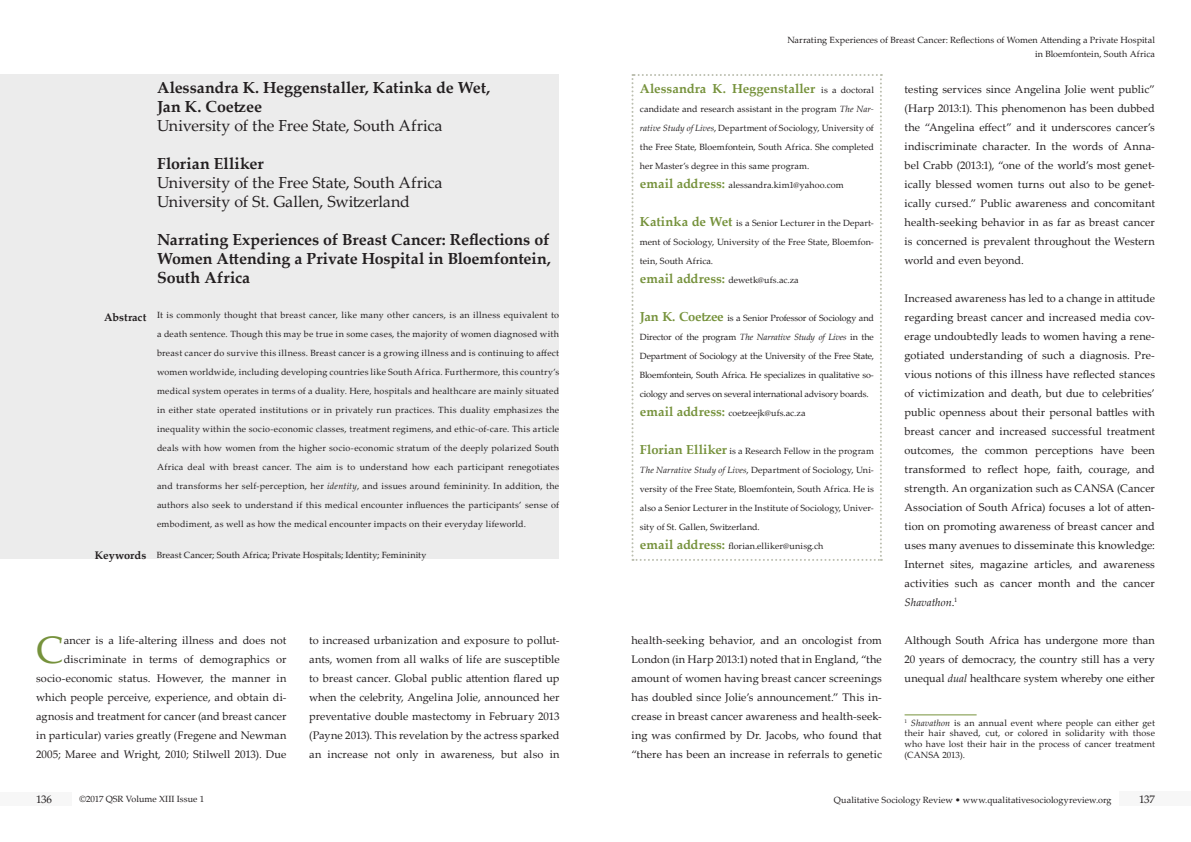
<style>
.page{position:relative;width:1191px;height:842px;background:#fff}
.page>*{position:absolute;margin:0;border:0;box-sizing:border-box;transform-origin:0 0}
.t1{font:38.3px "Palatino Linotype";color:#76923c}
.t2{font:700 16px/19px "Palatino Linotype";color:#231f20}
.t3{font:16px/19px "Palatino Linotype";letter-spacing:-.01em;color:#231f20}
.t4{font:700 13px "Palatino Linotype";color:#76923c}
.t5{font:11px/19px "Palatino Linotype";letter-spacing:.005em;color:#231f20;text-align:justify}
.t6{font:700 11px "Palatino Linotype";color:#231f20}
.t7{font:9px/19px "Palatino Linotype";letter-spacing:.005em;color:#231f20}
.t8{font:9px/19px "Palatino Linotype";letter-spacing:-.015em;color:#231f20}
.s1{font-style:italic}
.s2{font-weight:400;font-size:9px;color:#231f20}
.s3{font-weight:700;font-size:13px;color:#76923c}
</style>
<div class="page">
<div style="left:1119px;top:791px;width:72px;height:15px;background:#f7f7f7"></div>
<div style="left:0;top:793px;width:72px;height:13px;background:#f7f7f7"></div>
<div style="left:0;top:74px;width:559px;height:484px;background:#ececec"></div>
<svg style="left:631px;top:74px;width:251px;height:487px"></svg>
<hr style="left:904px;top:714px;width:72px;height:1px;background:#76923c">
<p class="t7" style="left:787px;top:32px;width:369px;line-height:14px;text-align:right">Narrating Experiences of Breast Cancer: Reflections of Women Attending a Private Hospital in Bloemfontein, South Africa</p>
<h2 class="t2" style="left:157px;top:77px;width:335px">Alessandra K. Heggenstaller, Katinka de Wet,<br>Jan K. Coetzee</h2>
<h2 class="t3" style="left:157px;top:115px;width:287px">University of the Free State, South Africa</h2>
<h2 class="t2" style="left:157px;top:153px;width:108px">Florian Elliker</h2>
<h2 class="t3" style="left:157px;top:172px;width:287px">University of the Free State, South Africa<br>University of St. Gallen, Switzerland</h2>
<h2 class="t2" style="left:157px;top:229px;width:395px;text-align:justify">Narrating Experiences of Breast Cancer: Reflections of Women Attending a Private Hospital in Bloemfontein, South Africa</h2>
<p class="t6" style="left:104px;top:309px;width:44px">Abstract</p>
<p class="t6" style="left:95px;top:548px;width:53px">Keywords</p>
<p class="t7" style="left:157px;top:305px;width:404px;text-align:justify">It is commonly thought that breast cancer, like many other cancers, is an illness equivalent to a death sentence. Though this may be true in some cases, the majority of women diagnosed with breast cancer do survive this illness. Breast cancer is a growing illness and is continuing to affect women worldwide, including developing countries like South Africa. Furthermore, this country’s medical system operates in terms of a duality. Here, hospitals and healthcare are mainly situated in either state operated institutions or in privately run practices. This duality emphasizes the inequality within the socio-economic classes, treatment regimens, and ethic-of-care. This article deals with how women from the higher socio-economic stratum of the deeply polarized South Africa deal with breast cancer. The aim is to understand how each participant renegotiates and transforms her self-perception, her <span class="s1">identity</span>, and issues around femininity. In addition, the authors also seek to understand if this medical encounter influences the participants’ sense of embodiment, as well as how the medical encounter impacts on their everyday lifeworld.</p>
<p class="t7" style="left:157px;top:545px;width:271px">Breast Cancer; South Africa; Private Hospitals; Identity; Femininity</p>
<p class="t4" style="left:640px;top:79px;width:235px">Alessandra K. Heggenstaller <span class="s2">is a doctoral</span></p>
<p class="t7" style="left:640px;top:99px;width:235px">candidate and research assistant in the program <span class="s1">The Nar&shy;rative Study of Lives</span>, Department of Sociology, University of the Free State, Bloemfontein, South Africa. She completed her Master’s degree in this same program.<br><span class="s3">email address:</span> alessandra.kim1@yahoo.com</p>
<p class="t7" style="left:640px;top:213px;width:235px"><span class="s3">Katinka de Wet</span> is a Senior Lecturer in the Depart&shy;ment of Sociology, University of the Free State, Bloemfon&shy;tein, South Africa.<br><span class="s3">email address:</span> dewetk@ufs.ac.za</p>
<p class="t8" style="left:640px;top:308px;width:235px"><span class="s3">Jan K. Coetzee</span> is a Senior Professor of Sociology and Director of the program <span class="s1">The Narrative Study of Lives</span> in the Department of Sociology at the University of the Free State, Bloemfontein, South Africa. He specializes in qualitative so&shy;ciology and serves on several international advisory boards. <span class="s3">email address:</span> coetzeejk@ufs.ac.za</p>
<p class="t7" style="left:640px;top:441px;width:235px"><span class="s3">Florian Elliker</span> is a Research Fellow in the program <span class="s1">The Narrative Study of Lives</span>, Department of Sociology, Uni&shy;versity of the Free State, Bloemfontein, South Africa. He is also a Senior Lecturer in the Institute of Sociology, Univer&shy;sity of St. Gallen, Switzerland.<br><span class="s3">email address:</span> florian.elliker@unisg.ch</p>
<h1 class="t1" style="left:36px;top:623px;width:29px">C</h1>
<p class="t5" style="left:36px;top:630px;width:252px;text-align:right">ancer is a life-altering illness and does not discriminate in terms of demographics or socio-economic status. However, the manner in which people perceive, experience, and obtain di&shy;agnosis and treatment for cancer (and breast cancer in particular) varies greatly (Fregene and Newman 2005; Maree and Wright, 2010; Stilwell 2013). Due</p>
<p class="t5" style="left:309px;top:630px;width:252px">to increased urbanization and exposure to pollut&shy;ants, women from all walks of life are susceptible to breast cancer. Global public attention flared up when the celebrity, Angelina Jolie, announced her preventative double mastectomy in February 2013 (Payne 2013). This revelation by the actress sparked an increase not only in awareness, but also in</p>
<p class="t5" style="left:631px;top:630px;width:252px">health-seeking behavior, and an oncologist from London (in Harp 2013:1) noted that in England, “the amount of women having breast cancer screenings has doubled since Jolie’s announcement.” This in&shy;crease in breast cancer awareness and health-seek&shy;ing was confirmed by Dr. Jacobs, who found that “there has been an increase in referrals to genetic</p>
<p class="t5" style="left:904px;top:79px;width:252px">testing services since Angelina Jolie went public” (Harp 2013:1). This phenomenon has been dubbed the “Angelina effect” and it underscores cancer’s indiscriminate character. In the words of Anna&shy;bel Crabb (2013:1), “one of the world’s most genet&shy;ically blessed women turns out also to be genet&shy;ically cursed.” Public awareness and concomitant health-seeking behavior in as far as breast cancer is concerned is prevalent throughout the Western world and even beyond.</p>
<p class="t5" style="left:904px;top:288px;width:252px">Increased awareness has led to a change in attitude regarding breast cancer and increased media cov&shy;erage undoubtedly leads to women having a rene&shy;gotiated understanding of such a diagnosis. Pre&shy;vious notions of this illness have reflected stances of victimization and death, but due to celebrities’ public openness about their personal battles with breast cancer and increased successful treatment outcomes, the common perceptions have been transformed to reflect hope, faith, courage, and strength. An organization such as CANSA (Cancer Association of South Africa) focuses a lot of atten&shy;tion on promoting awareness of breast cancer and uses many avenues to disseminate this knowledge:<br>Internet sites, magazine articles, and awareness activities such as cancer month and the cancer <span class="s1">Shavathon</span>.<sup>1</sup></p>
<p class="t5" style="left:904px;top:630px;width:252px">Although South Africa has undergone more than 20 years of democracy, the country still has a very unequal <span class="s1">dual</span> healthcare system whereby one either</p>
<p class="t7" style="left:904px;top:717px;width:252px;line-height:10.8px;text-align:justify"><sup>1</sup> <span class="s1">Shavathon</span> is an annual event where people can either get their hair shaved, cut, or colored in solidarity with those who have lost their hair in the process of cancer treatment (CANSA 2013).</p>
<p class="t5" style="left:36px;top:789px;width:17px">136</p>
<p class="t7" style="left:79px;top:789px;width:126px">©2017 QSR Volume XIII Issue 1</p>
<p class="t7" style="left:834px;top:790px;width:279px">Qualitative Sociology Review • www.qualitativesociologyreview.org</p>
<p class="t5" style="left:1139px;top:790px;width:17px">137</p>
</div>
